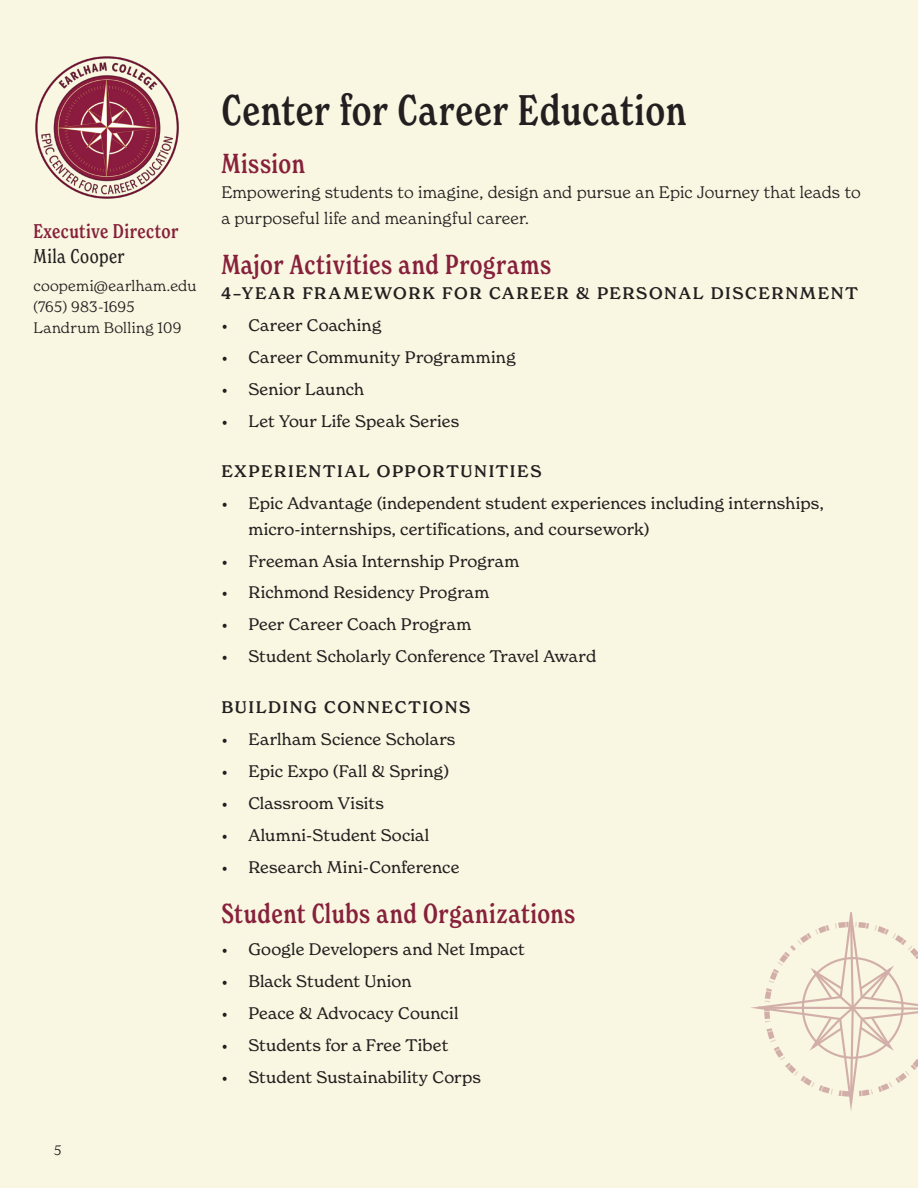
<style>
.page{position:relative;width:918px;height:1188px;background:#f9f6e1}
.page>*{position:absolute;margin:0;border:0;box-sizing:border-box;transform-origin:0 0}
.t1{font:500 condensed 42px "New Spirit";letter-spacing:.015em;color:#231f20}
.t2{font:500 condensed 27px "New Spirit";letter-spacing:.02em;color:#86203b}
.t3{font:500 condensed 19.5px "New Spirit";letter-spacing:.02em;color:#86203b}
.t4{font:condensed 19.5px "New Spirit";letter-spacing:.025em;color:#231f20}
.t5{font:16.5px/25.2px "New Spirit";letter-spacing:.005em;color:#231f20}
.t6{font:300 16.5px/25.2px "New Spirit";letter-spacing:.015em;color:#231f20}
.t7{font:500 16.5px "New Spirit";letter-spacing:.095em;color:#231f20}
.t8{font:300 15px "New Spirit";letter-spacing:.02em;color:#231f20}
.t9{font:300 13.5px "New Spirit";color:#231f20}
</style>
<div class="page">
<img style="left:35px;top:56px;width:144px;height:143px">
<svg style="left:751px;top:912px;width:167px;height:199px"></svg>
<p class="t3" style="left:33px;top:219px;width:146px">Executive Director</p>
<p class="t4" style="left:33px;top:244px;width:93px">Mila Cooper</p>
<p class="t8" style="left:33px;top:276px;width:164px">coopemi@earlham.edu</p>
<p class="t8" style="left:33px;top:297px;width:103px">(765) 983-1695</p>
<p class="t8" style="left:33px;top:318px;width:149px">Landrum Bolling 109</p>
<p class="t9" style="left:54px;top:1142px;width:9px">5</p>
<p class="t1" style="left:221px;top:84px;width:466px">Center for Career Education</p>
<p class="t2" style="left:221px;top:147px;width:85px">Mission</p>
<p class="t6" style="left:221px;top:180px;width:641px">Empowering students to imagine, design and pursue an Epic Journey that leads to a purposeful life and meaningful career.</p>
<p class="t2" style="left:221px;top:248px;width:331px">Major Activities and Programs</p>
<p class="t7" style="left:221px;top:283px;width:638px">4–YEAR FRAMEWORK FOR CAREER &amp; PERSONAL DISCERNMENT</p>
<p class="t5" style="left:221px;top:313px;width:161px">• Career Coaching</p>
<p class="t5" style="left:221px;top:344px;width:296px">• Career Community Programming</p>
<p class="t5" style="left:221px;top:376px;width:144px">• Senior Launch</p>
<p class="t5" style="left:221px;top:408px;width:240px">• Let Your Life Speak Series</p>
<p class="t7" style="left:221px;top:461px;width:322px">EXPERIENTIAL OPPORTUNITIES</p>
<p class="t5" style="left:248px;top:491px;width:577px;text-indent:-27px">• Epic Advantage (independent student experiences including internships, micro-internships, certifications, and coursework)</p>
<p class="t5" style="left:221px;top:548px;width:299px">• Freeman Asia Internship Program</p>
<p class="t5" style="left:221px;top:580px;width:269px">• Richmond Residency Program</p>
<p class="t5" style="left:221px;top:612px;width:251px">• Peer Career Coach Program</p>
<p class="t5" style="left:221px;top:644px;width:376px">• Student Scholarly Conference Travel Award</p>
<p class="t7" style="left:221px;top:697px;width:250px">BUILDING CONNECTIONS</p>
<p class="t5" style="left:221px;top:726px;width:236px">• Earlham Science Scholars</p>
<p class="t5" style="left:221px;top:758px;width:229px">• Epic Expo (Fall &amp; Spring)</p>
<p class="t5" style="left:221px;top:790px;width:164px">• Classroom Visits</p>
<p class="t5" style="left:221px;top:822px;width:210px">• Alumni-Student Social</p>
<p class="t5" style="left:221px;top:854px;width:240px">• Research Mini-Conference</p>
<p class="t2" style="left:221px;top:897px;width:355px">Student Clubs and Organizations</p>
<p class="t5" style="left:221px;top:936px;width:305px">• Google Developers and Net Impact</p>
<p class="t5" style="left:221px;top:968px;width:192px">• Black Student Union</p>
<p class="t5" style="left:221px;top:1000px;width:239px">• Peace &amp; Advocacy Council</p>
<p class="t5" style="left:221px;top:1032px;width:228px">• Students for a Free Tibet</p>
<p class="t5" style="left:221px;top:1064px;width:261px">• Student Sustainability Corps</p>
</div>
